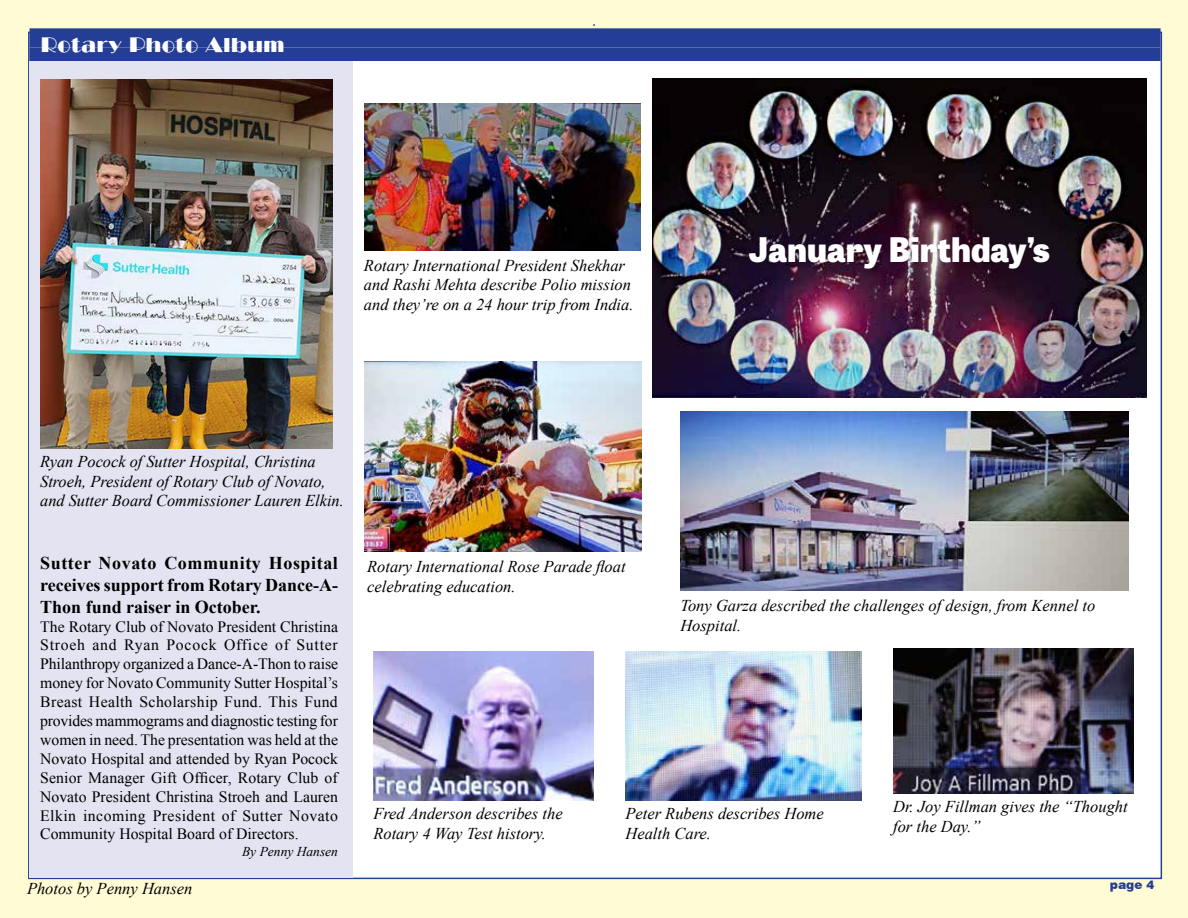
<style>
.page{position:relative;width:1188px;height:918px;background:#fffcd5}
.page>*{position:absolute;margin:0;border:0;box-sizing:border-box;transform-origin:0 0}
.t1{font:800 33.75px "Tablet Gothic";color:#fff}
.t2{font:20.85px "LTC Broadway";color:#fff}
.t3{font:700 18px/21.6px "Times New Roman";color:#000;text-align:justify}
.t4{font:italic 16.5px/19.8px "Times New Roman";color:#000}
.t5{font:15.75px/18.9px "Times New Roman";color:#000;text-align:justify}
.t6{font:italic 13.5px "Times New Roman";color:#000}
.t7{font:900 12px "Swiss 721 BT";color:#243e95}
</style>
<div class="page">
<div style="left:29px;top:32px;width:1132px;height:846px;background:#fff"></div>
<div style="left:30px;top:28px;width:1131px;height:20px;background:#243e95"></div>
<div style="left:30px;top:48px;width:1131px;height:13px;background:#243e95"></div>
<div style="left:30px;top:62px;width:323px;height:816px;background:#e3e3f1"></div>
<img style="left:893px;top:649px;width:240px;height:145px">
<img style="left:373px;top:651px;width:221px;height:150px">
<img style="left:625px;top:651px;width:237px;height:150px">
<img style="left:364px;top:104px;width:277px;height:147px">
<img style="left:40px;top:79px;width:293px;height:369px">
<img style="left:680px;top:412px;width:448px;height:179px">
<img style="left:364px;top:362px;width:277px;height:189px">
<img style="left:652px;top:78px;width:495px;height:319px">
<p class="t2" style="left:40px;top:33px;width:246px">Rotary Photo Album</p>
<p class="t4" style="left:364px;top:255px;width:271px">Rotary International President Shekhar and Rashi Mehta describe Polio mission and they’re on a 24 hour trip from India.</p>
<h1 class="t1" style="left:749px;top:225px;width:303px">January Birthday’s</h1>
<p class="t4" style="left:40px;top:451px;width:305px">Ryan Pocock of Sutter Hospital, Christina<br>Stroeh, President of Rotary Club of Novato, and Sutter Board Commissioner Lauren Elkin.</p>
<p class="t3" style="left:40px;top:552px;width:299px">Sutter Novato Community Hospital receives support from Rotary Dance-A-Thon fund raiser in October.</p>
<p class="t5" style="left:40px;top:617px;width:299px">The Rotary Club of Novato President Christina Stroeh and Ryan Pocock Office of Sutter Philanthropy organized a Dance-A-Thon to raise money for Novato Community Sutter Hospital’s Breast Health Scholarship Fund. This Fund provides mammograms and diagnostic testing for women in need. The presentation was held at the Novato Hospital and attended by Ryan Pocock Senior Manager Gift Officer, Rotary Club of Novato President Christina Stroeh and Lauren Elkin incoming President of Sutter Novato Community Hospital Board of Directors.</p>
<p class="t6" style="left:242px;top:842px;width:97px">By Penny Hansen</p>
<p class="t4" style="left:27px;top:878px;width:167px">Photos by Penny Hansen</p>
<p class="t4" style="left:367px;top:556px;width:260px">Rotary International Rose Parade float celebrating education.</p>
<p class="t4" style="left:680px;top:596px;width:416px">Tony Garza described the challenges of design, from Kennel to<br>Hospital.</p>
<p class="t4" style="left:373px;top:803px;width:191px">Fred Anderson describes the<br>Rotary 4 Way Test history.</p>
<p class="t4" style="left:893px;top:796px;width:236px">Dr. Joy Fillman gives the “Thought for the Day.”</p>
<p class="t4" style="left:625px;top:803px;width:200px">Peter Rubens describes Home<br>Health Care.</p>
<p class="t7" style="left:1110px;top:877px;width:46px">page 4</p>
</div>
